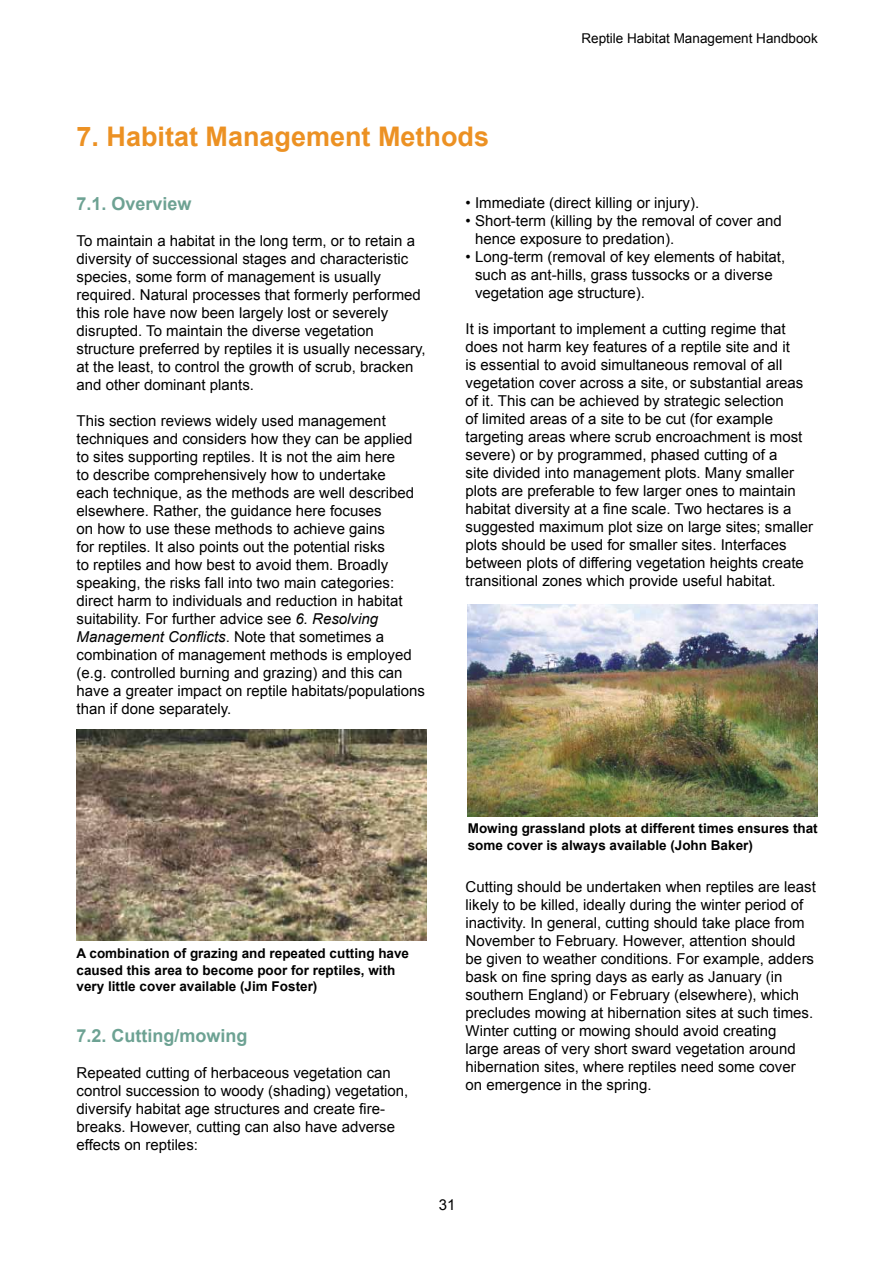
<style>
.page{position:relative;width:893px;height:1263px;background:#fff}
.page>*{position:absolute;margin:0;border:0;box-sizing:border-box;transform-origin:0 0}
.t1{font:700 27px "Arial";color:#ec9123}
.t2{font:700 18px "Arial";color:#6da293}
.t3{font:15px/18px "Arial";color:#000}
.t4{font:700 13.5px/16.2px "Arial";color:#000}
.t5{font:13.5px "Arial";color:#000}
.s1{font-style:italic}
</style>
<div class="page">
<img style="left:77px;top:730px;width:350px;height:211px">
<img style="left:468px;top:605px;width:350px;height:211px">
<h1 class="t1" style="left:77px;top:121px;width:414px">7. Habitat Management Methods</h1>
<p class="t5" style="left:581px;top:30px;width:238px">Reptile Habitat Management Handbook</p>
<p class="t2" style="left:77px;top:194px;width:117px">7.1. Overview</p>
<p class="t3" style="left:77px;top:232px;width:351px">To maintain a habitat in the long term, or to retain a diversity of successional stages and characteristic species, some form of management is usually required. Natural processes that formerly performed this role have now been largely lost or severely disrupted. To maintain the diverse vegetation structure preferred by reptiles it is usually necessary, at the least, to control the growth of scrub, bracken and other dominant plants.</p>
<p class="t3" style="left:77px;top:412px;width:350px">This section reviews widely used management techniques and considers how they can be applied to sites supporting reptiles. It is not the aim here<br>to describe comprehensively how to undertake<br>each technique, as the methods are well described elsewhere. Rather, the guidance here focuses<br>on how to use these methods to achieve gains<br>for reptiles. It also points out the potential risks<br>to reptiles and how best to avoid them. Broadly speaking, the risks fall into two main categories: direct harm to individuals and reduction in habitat suitability. For further advice see <span class="s1">6. Resolving Management Conflicts</span>. Note that sometimes a combination of management methods is employed (e.g. controlled burning and grazing) and this can have a greater impact on reptile habitats/populations than if done separately.</p>
<p class="t3" style="left:466px;top:194px;width:235px">• Immediate (direct killing or injury).</p>
<p class="t3" style="left:475px;top:212px;width:308px;text-indent:-9px">• Short-term (killing by the removal of cover and hence exposure to predation).</p>
<p class="t3" style="left:475px;top:248px;width:312px;text-indent:-9px">• Long-term (removal of key elements of habitat, such as ant-hills, grass tussocks or a diverse vegetation age structure).</p>
<p class="t3" style="left:466px;top:320px;width:349px">It is important to implement a cutting regime that does not harm key features of a reptile site and it<br>is essential to avoid simultaneous removal of all vegetation cover across a site, or substantial areas of it. This can be achieved by strategic selection<br>of limited areas of a site to be cut (for example targeting areas where scrub encroachment is most severe) or by programmed, phased cutting of a<br>site divided into management plots. Many smaller plots are preferable to few larger ones to maintain habitat diversity at a fine scale. Two hectares is a suggested maximum plot size on large sites; smaller plots should be used for smaller sites. Interfaces between plots of differing vegetation heights create transitional zones which provide useful habitat.</p>
<p class="t4" style="left:77px;top:945px;width:334px">A combination of grazing and repeated cutting have caused this area to become poor for reptiles, with very little cover available (Jim Foster)</p>
<p class="t2" style="left:77px;top:1025px;width:173px">7.2. Cutting/mowing</p>
<p class="t3" style="left:77px;top:1063px;width:333px">Repeated cutting of herbaceous vegetation can control succession to woody (shading) vegetation, diversify habitat age structures and create fire&shy;breaks. However, cutting can also have adverse effects on reptiles:</p>
<p class="t4" style="left:468px;top:820px;width:352px">Mowing grassland plots at different times ensures that some cover is always available (John Baker)</p>
<p class="t3" style="left:466px;top:878px;width:352px">Cutting should be undertaken when reptiles are least likely to be killed, ideally during the winter period of inactivity. In general, cutting should take place from November to February. However, attention should be given to weather conditions. For example, adders bask on fine spring days as early as January (in southern England) or February (elsewhere), which precludes mowing at hibernation sites at such times.<br>Winter cutting or mowing should avoid creating<br>large areas of very short sward vegetation around hibernation sites, where reptiles need some cover on emergence in the spring.</p>
<p class="t3" style="left:439px;top:1196px;width:18px">31</p>
</div>
